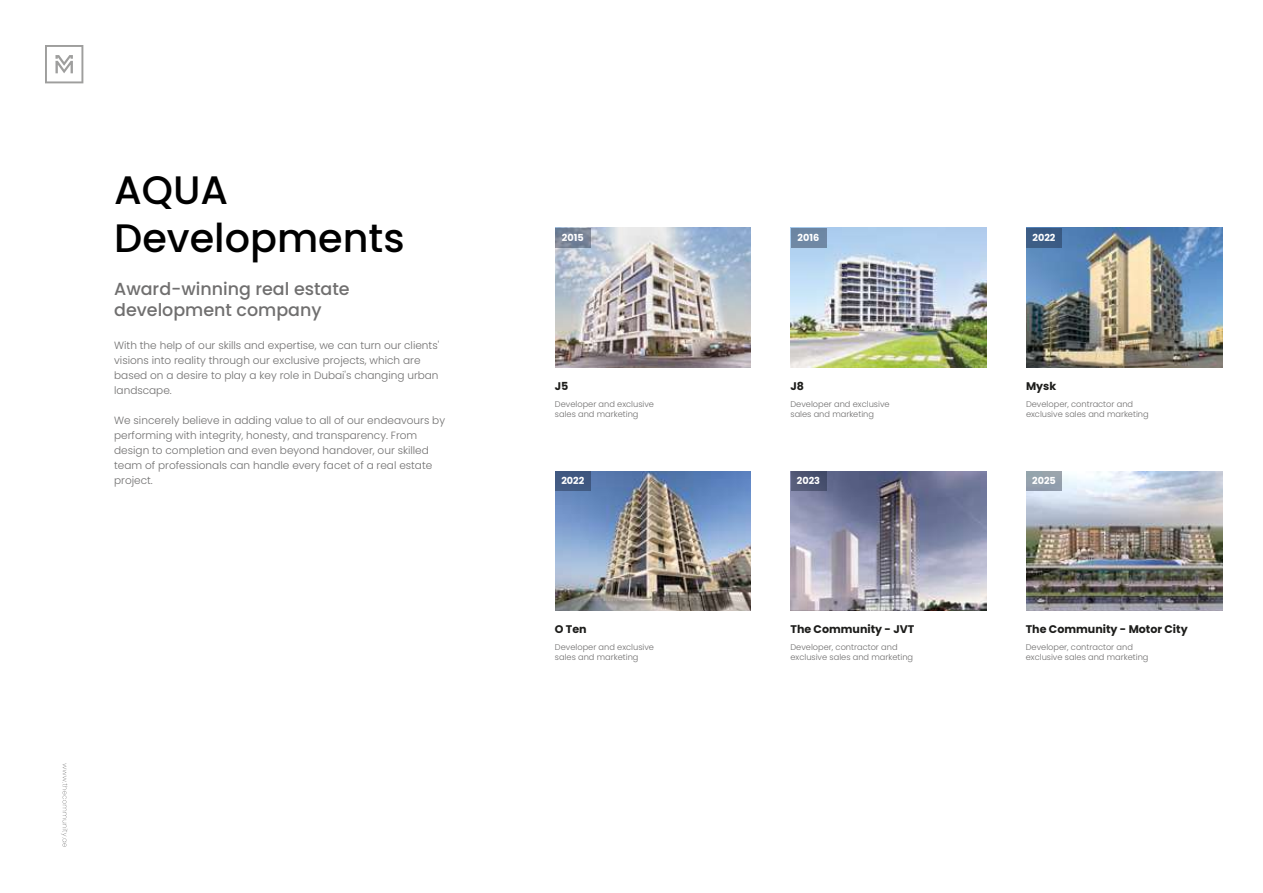
<style>
.page{position:relative;width:1263px;height:893px;background:#fff}
.page>*{position:absolute;margin:0;border:0;box-sizing:border-box;transform-origin:0 0}
.t1{font:500 39.75px/47.7px "Poppins";color:#000}
.t2{font:500 17.4px/21px "Poppins";color:#706f6f}
.t3{font:700 11.1px "Poppins";color:#1d1d1b}
.t4{font:300 10.5px/15px "Poppins";color:#706f6f}
.t5{font:700 9.75px "Poppins";color:#fff}
.t6{font:300 8.25px/9.9px "Poppins";color:#706f6f}
</style>
<div class="page">
<img style="left:1026px;top:228px;width:196px;height:139px">
<img style="left:555px;top:471px;width:196px;height:139px">
<svg style="left:45px;top:45px;width:38px;height:38px"></svg>
<svg style="left:61px;top:763px;width:7px;height:84px"></svg>
<img style="left:790px;top:228px;width:196px;height:139px">
<div style="left:790px;top:228px;width:36px;height:19px;background:#6d87a4"></div>
<img style="left:555px;top:228px;width:196px;height:139px">
<svg style="left:555px;top:228px;width:36px;height:19px"></svg>
<div style="left:1026px;top:228px;width:36px;height:19px;background:#3b5b84"></div>
<div style="left:555px;top:471px;width:36px;height:19px;background:#415982"></div>
<img style="left:790px;top:471px;width:196px;height:139px">
<div style="left:790px;top:471px;width:36px;height:19px;background:#4d5472"></div>
<img style="left:1026px;top:471px;width:196px;height:139px">
<div style="left:1026px;top:471px;width:36px;height:19px;background:#95a1ac"></div>
<h1 class="t1" style="left:114px;top:167px;width:292px">AQUA<br>Developments</h1>
<h2 class="t2" style="left:114px;top:279px;width:237px">Award-winning real estate development company</h2>
<p class="t4" style="left:114px;top:338px;width:327px">With the help of our skills and expertise, we can turn our clients' visions into reality through our exclusive projects, which are based on a desire to play a key role in Dubai's changing urban landscape.</p>
<p class="t4" style="left:114px;top:413px;width:332px">We sincerely believe in adding value to all of our endeavours by performing with integrity, honesty, and transparency. From design to completion and even beyond handover, our skilled team of professionals can handle every facet of a real estate project.</p>
<p class="t5" style="left:562px;top:232px;width:23px">2015</p>
<p class="t3" style="left:555px;top:380px;width:15px">J5</p>
<p class="t6" style="left:555px;top:399px;width:101px">Developer and exclusive sales and marketing</p>
<p class="t5" style="left:561px;top:475px;width:24px">2022</p>
<p class="t3" style="left:555px;top:623px;width:33px">O Ten</p>
<p class="t6" style="left:555px;top:643px;width:101px">Developer and exclusive sales and marketing</p>
<p class="t5" style="left:798px;top:232px;width:23px">2016</p>
<p class="t5" style="left:1032px;top:232px;width:24px">2022</p>
<p class="t3" style="left:790px;top:380px;width:15px">J8</p>
<p class="t6" style="left:790px;top:399px;width:101px">Developer and exclusive sales and marketing</p>
<p class="t3" style="left:1026px;top:380px;width:32px">Mysk</p>
<p class="t6" style="left:1026px;top:399px;width:124px">Developer, contractor and exclusive sales and marketing</p>
<p class="t5" style="left:797px;top:475px;width:25px">2023</p>
<p class="t5" style="left:1032px;top:475px;width:25px">2025</p>
<p class="t3" style="left:790px;top:623px;width:125px">The Community - JVT</p>
<p class="t6" style="left:790px;top:643px;width:124px">Developer, contractor and exclusive sales and marketing</p>
<p class="t3" style="left:1026px;top:623px;width:163px">The Community - Motor City</p>
<p class="t6" style="left:1026px;top:643px;width:124px">Developer, contractor and exclusive sales and marketing</p>
</div>
